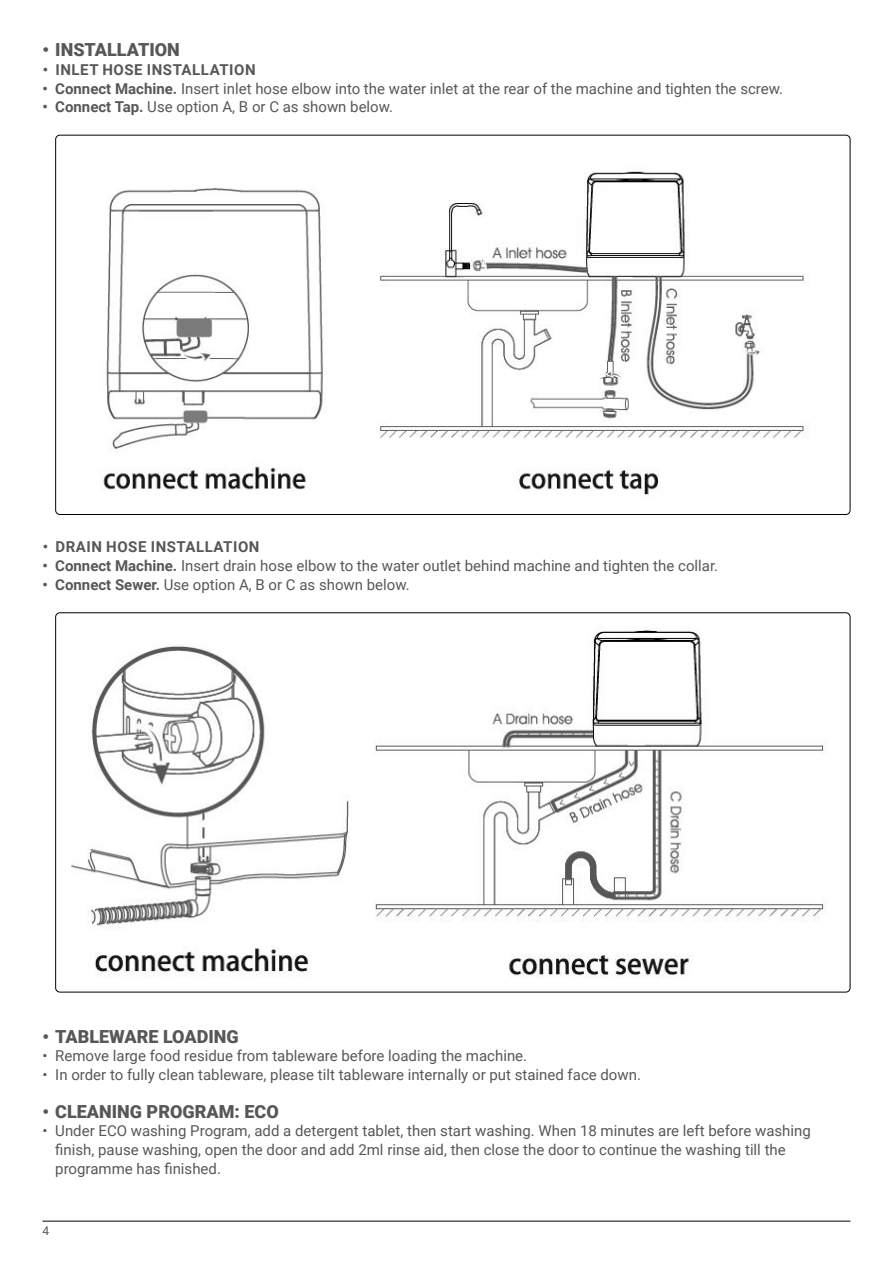
<style>
.page{position:relative;width:893px;height:1263px;background:#fff}
.page>*{position:absolute;margin:0;border:0;box-sizing:border-box;transform-origin:0 0}
.t1{font:900 18px "Roboto";color:#575757}
.t2{font:15px/18.8px "Roboto";color:#575757}
.t3{font:700 15px "Roboto";letter-spacing:.035em;color:#575757}
.t4{font:12px "Roboto";color:#575757}
.s1{font-weight:700}
</style>
<div class="page">
<hr style="left:43px;top:1220px;width:807px;height:2px;background:#575757">
<img style="left:103px;top:171px;width:706px;height:324px">
<img style="left:72px;top:627px;width:755px;height:351px">
<p class="t1" style="left:43px;top:37px;width:139px">• INSTALLATION</p>
<p class="t3" style="left:43px;top:59px;width:214px">• INLET HOSE INSTALLATION</p>
<p class="t2" style="left:43px;top:78px;width:742px"><span class="s1">• Connect Machine.</span> Insert inlet hose elbow into the water inlet at the rear of the machine and tighten the screw.</p>
<p class="t2" style="left:43px;top:97px;width:352px"><span class="s1">• Connect Tap.</span> Use option A, B or C as shown below.</p>
<p class="t3" style="left:43px;top:536px;width:218px">• DRAIN HOSE INSTALLATION</p>
<p class="t2" style="left:43px;top:556px;width:677px"><span class="s1">• Connect Machine.</span> Insert drain hose elbow to the water outlet behind machine and tighten the collar.</p>
<p class="t2" style="left:43px;top:575px;width:369px"><span class="s1">• Connect Sewer.</span> Use option A, B or C as shown below.</p>
<p class="t1" style="left:43px;top:1024px;width:198px">• TABLEWARE LOADING</p>
<p class="t2" style="left:43px;top:1046px;width:486px">• Remove large food residue from tableware before loading the machine.</p>
<p class="t2" style="left:43px;top:1065px;width:600px">• In order to fully clean tableware, please tilt tableware internally or put stained face down.</p>
<p class="t1" style="left:43px;top:1099px;width:238px">• CLEANING PROGRAM: ECO</p>
<p class="t2" style="left:55px;top:1121px;width:757px;text-indent:-13px">• Under ECO washing Program, add a detergent tablet, then start washing. When 18 minutes are left before washing finish, pause washing, open the door and add 2ml rinse aid, then close the door to continue the washing till the programme has finished.</p>
<p class="t4" style="left:43px;top:1222px;width:8px">4</p>
</div>
